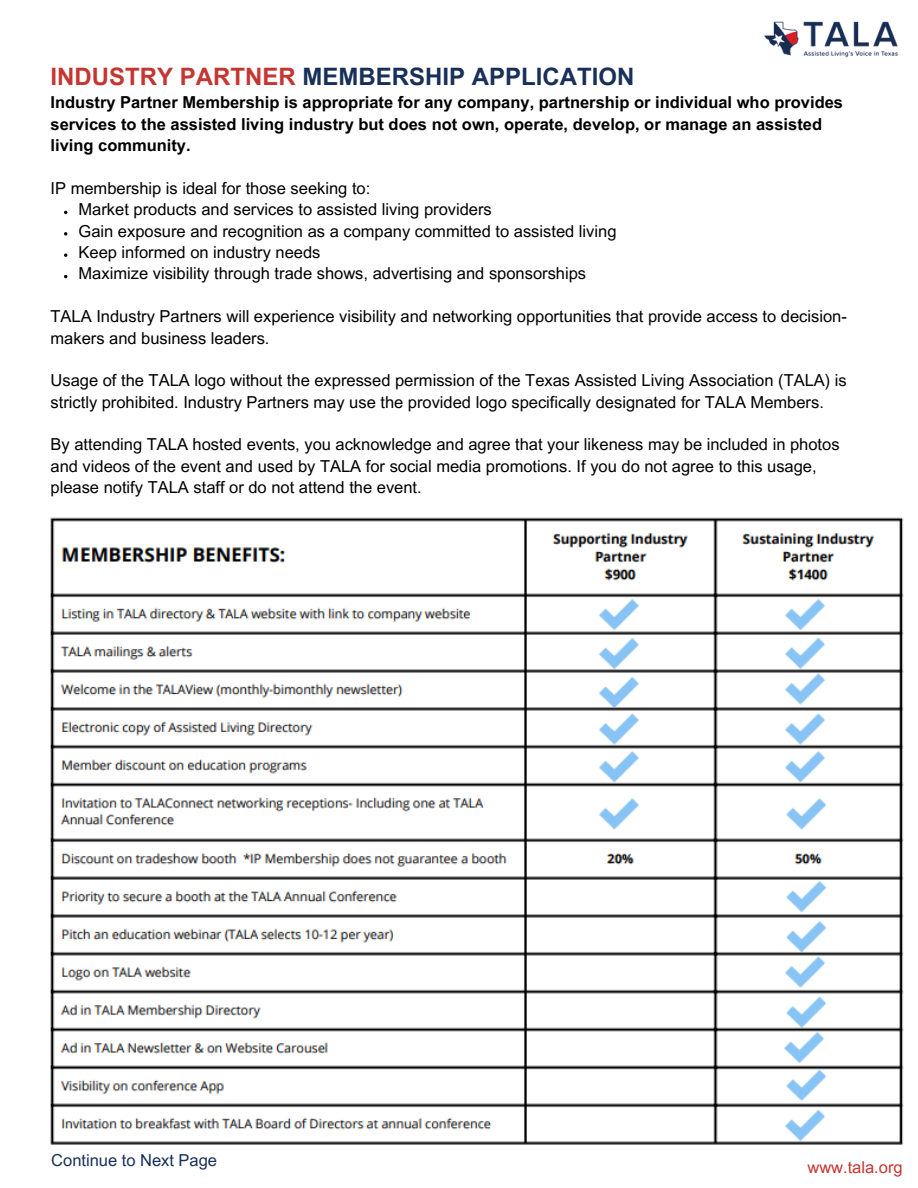
<style>
.page{position:relative;width:918px;height:1188px;background:#fff}
.page>*{position:absolute;margin:0;border:0;box-sizing:border-box;transform-origin:0 0}
.t1{font:700 24px "Arial MT Pro";color:#183059}
.t2{font:16.5px/21.3px "Arial MT Pro";color:#000}
.t3{font:700 16.5px/21.3px "Arial MT Pro";color:#000}
.t4{font:16.5px "Arial MT Pro";color:#183059}
.t5{font:16.5px "Arial MT Pro";color:#c53531}
.s1{color:#c53531}
</style>
<div class="page">
<img style="left:764px;top:21px;width:134px;height:37px">
<svg style="left:64px;top:232px;width:3px;height:4px"></svg>
<img style="left:51px;top:517px;width:852px;height:627px">
<h1 class="t1" style="left:51px;top:67px;width:585px"><span class="s1">INDUSTRY PARTNER</span> MEMBERSHIP APPLICATION</h1>
<h1 class="t3" style="left:51px;top:94px;width:794px">Industry Partner Membership is appropriate for any company, partnership or individual who provides services to the assisted living industry but does not own, operate, develop, or manage an assisted living community.</h1>
<p class="t2" style="left:51px;top:179px;width:321px">IP membership is ideal for those seeking to:</p>
<p class="t2" style="left:79px;top:201px;width:415px">Market products and services to assisted living providers</p>
<p class="t2" style="left:79px;top:222px;width:539px">Gain exposure and recognition as a company committed to assisted living</p>
<p class="t2" style="left:79px;top:244px;width:243px">Keep informed on industry needs</p>
<p class="t2" style="left:79px;top:265px;width:509px">Maximize visibility through trade shows, advertising and sponsorships</p>
<p class="t2" style="left:51px;top:308px;width:798px">TALA Industry Partners will experience visibility and networking opportunities that provide access to decision&shy;makers and business leaders.</p>
<p class="t2" style="left:51px;top:372px;width:798px">Usage of the TALA logo without the expressed permission of the Texas Assisted Living Association (TALA) is strictly prohibited. Industry Partners may use the provided logo specifically designated for TALA Members.</p>
<p class="t2" style="left:51px;top:436px;width:791px">By attending TALA hosted events, you acknowledge and agree that your likeness may be included in photos and videos of the event and used by TALA for social media promotions. If you do not agree to this usage, please notify TALA staff or do not attend the event.</p>
<p class="t4" style="left:51px;top:1154px;width:167px">Continue to Next Page</p>
<p class="t5" style="left:807px;top:1161px;width:97px">www.tala.org</p>
</div>
